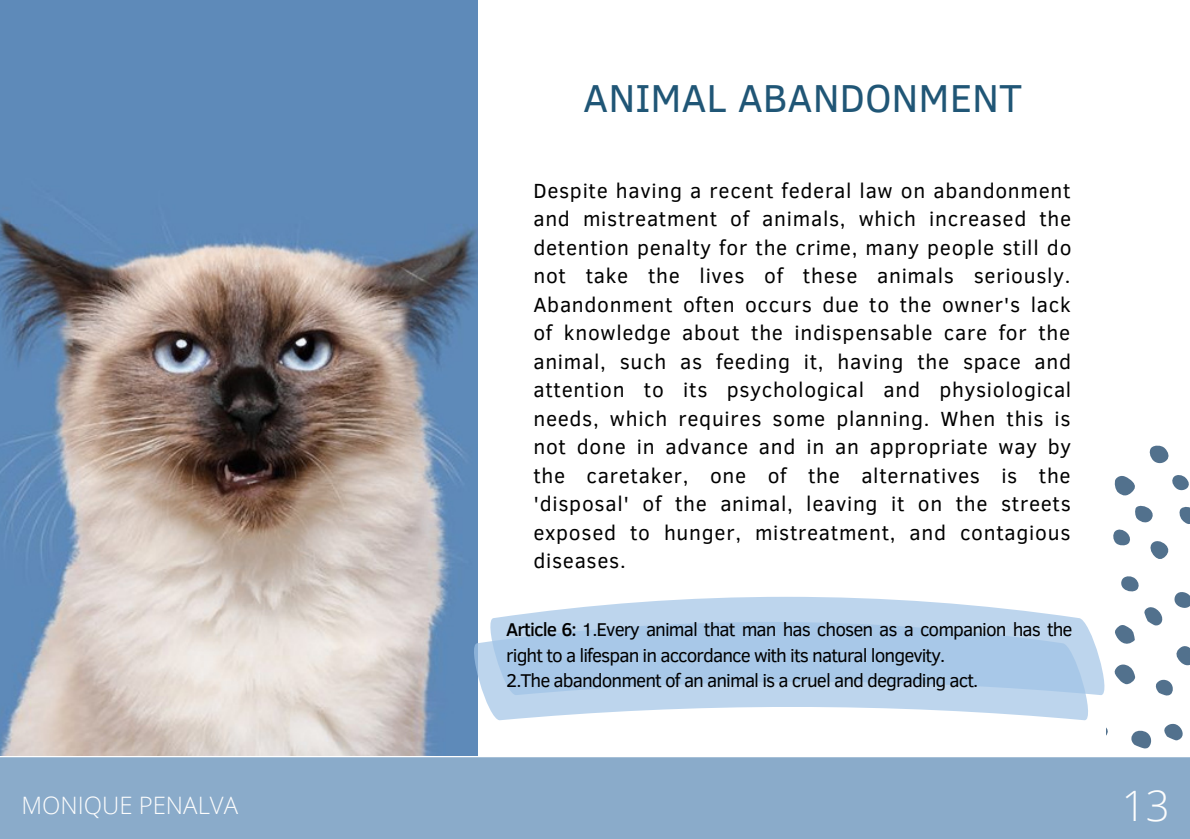
<style>
.page{position:relative;width:1190px;height:839px;background:#fff}
.page>*{position:absolute;margin:0;border:0;box-sizing:border-box;transform-origin:0 0}
.t1{font:300 42px "Open Sans";color:#fdfdfd}
.t2{font:40px "Clear Sans";color:#205676}
.t3{font:300 24px "Open Sans";color:#fdfdfd}
.t4{font:21px/28.4px "Clear Sans";letter-spacing:.035em;color:#000;text-align:justify}
.t5{font:19px/25.4px "Clear Sans";letter-spacing:-.05em;color:#000}
.s1{font-weight:500}
</style>
<div class="page">
<div style="left:0;top:757px;width:1190px;height:81px;background:#8aabca"></div>
<svg style="left:1114px;top:476px;width:21px;height:20px"></svg>
<svg style="left:1114px;top:664px;width:22px;height:21px"></svg>
<svg style="left:1131px;top:730px;width:20px;height:19px"></svg>
<svg style="left:1176px;top:646px;width:14px;height:20px"></svg>
<svg style="left:1115px;top:625px;width:20px;height:19px"></svg>
<svg style="left:1149px;top:445px;width:20px;height:18px"></svg>
<svg style="left:1144px;top:607px;width:19px;height:18px"></svg>
<svg style="left:1179px;top:506px;width:11px;height:18px"></svg>
<svg style="left:1106px;top:727px;width:2px;height:9px"></svg>
<svg style="left:1164px;top:723px;width:19px;height:17px"></svg>
<svg style="left:1174px;top:592px;width:16px;height:16px"></svg>
<svg style="left:1155px;top:679px;width:18px;height:17px"></svg>
<svg style="left:1113px;top:505px;width:56px;height:54px"></svg>
<svg style="left:1121px;top:576px;width:18px;height:16px"></svg>
<svg style="left:1172px;top:475px;width:17px;height:15px"></svg>
<img style="left:0;top:0;width:478px;height:755px">
<svg style="left:491px;top:596px;width:614px;height:99px;fill:#bdd5ed"></svg>
<svg style="left:473px;top:622px;width:616px;height:98px;background:#b7d1eb"></svg>
<p class="t3" style="left:21px;top:788px;width:218px">MONIQUE PENALVA</p>
<p class="t2" style="left:583px;top:69px;width:441px">ANIMAL ABANDONMENT</p>
<p class="t4" style="left:533px;top:175px;width:540px">Despite having a recent federal law on abandonment and mistreatment of animals, which increased the detention penalty for the crime, many people still do not take the lives of these animals seriously.<br>Abandonment often occurs due to the owner's lack of knowledge about the indispensable care for the animal, such as feeding it, having the space and attention to its psychological and physiological needs, which requires some planning. When this is not done in advance and in an appropriate way by the caretaker, one of the alternatives is the 'disposal' of the animal, leaving it on the streets exposed to hunger, mistreatment, and contagious diseases.</p>
<p class="t5" style="left:506px;top:615px;width:568px"><span class="s1">Article 6:</span> 1.Every animal that man has chosen as a companion has the right to a lifespan in accordance with its natural longevity.</p>
<p class="t5" style="left:506px;top:666px;width:474px">2.The abandonment of an animal is a cruel and degrading act.</p>
<p class="t1" style="left:1122px;top:776px;width:49px">13</p>
</div>
